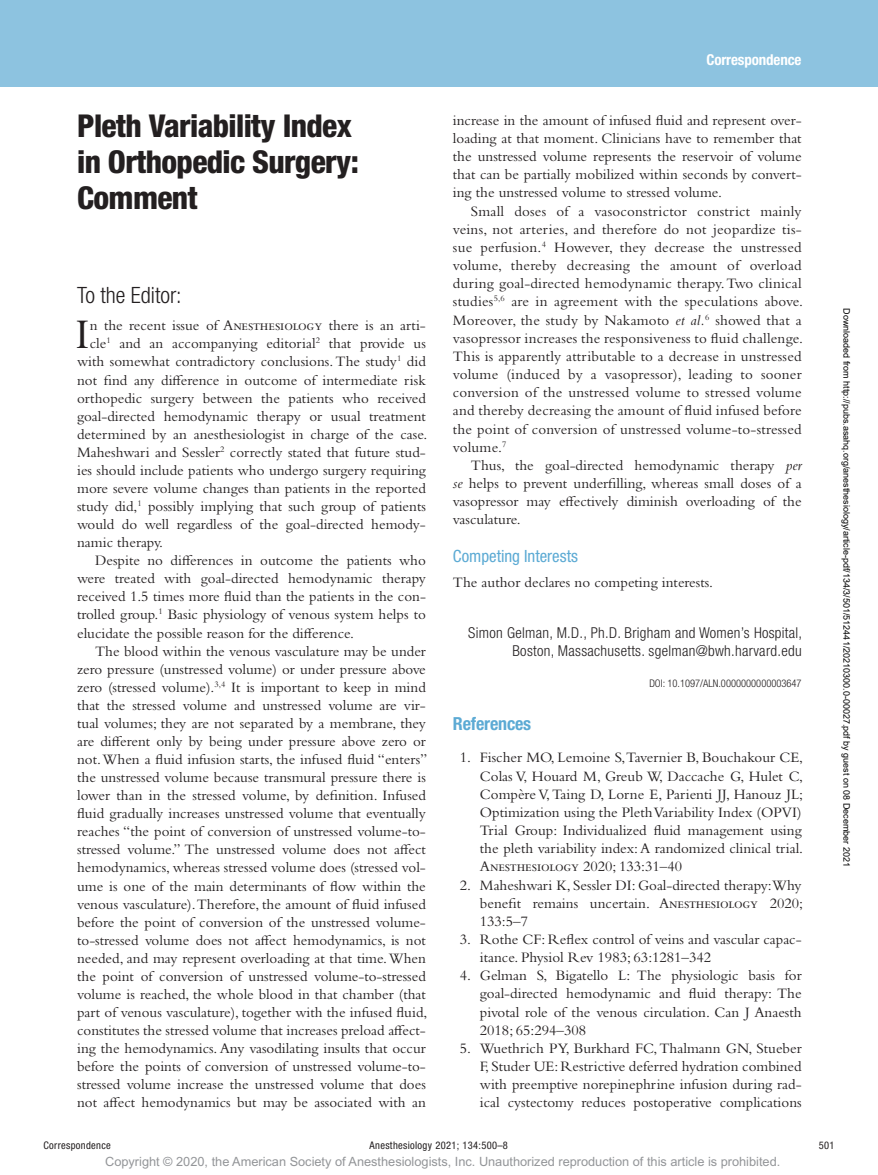
<style>
.page{position:relative;width:878px;height:1175px;background:#fff}
.page>*{position:absolute;margin:0;border:0;box-sizing:border-box;transform-origin:0 0}
.t1{font:43.95px "Bembo Std";color:#231f20}
.t2{font:800 condensed 31.5px/36px "Helvetica Neue LT Std";letter-spacing:-.02em;color:#231f20}
.t3{font:300 condensed 22.5px "Helvetica Neue LT Std";color:#231f20}
.t4{font:700 condensed 18px "Helvetica Neue LT Std";letter-spacing:-.01em;color:#5caad4}
.t5{font:condensed 16.8px "Helvetica Neue LT Std";color:#5caad4}
.t6{font:15px/18.1px "Bembo Std";color:#231f20;text-align:justify}
.t7{font:300 condensed 15px/18.1px "Helvetica Neue LT Std";letter-spacing:.02em;color:#231f20;text-align:right}
.t8{font:700 condensed 15px "Helvetica Neue LT Std";letter-spacing:-.01em;color:#fff}
.t9{font:12.75px "Arial MT Std";color:#939598}
.t10{font:condensed 10.5px "Helvetica Neue LT Std";letter-spacing:.03em;color:#231f20}
.t11{font:300 condensed 10.5px "Helvetica Neue LT Std";color:#231f20}
.t12{font:9px "Arial";color:#000}
.s1{font-style:italic}
</style>
<div class="page">
<div style="left:0;top:0;width:878px;height:86px;background:#8dc3e0"></div>
<p class="t8" style="left:706px;top:51px;width:96px">Correspondence</p>
<h2 class="t2" style="left:77px;top:108px;width:283px">Pleth Variability Index in Orthopedic Surgery:<br>Comment</h2>
<h3 class="t3" style="left:77px;top:282px;width:106px">To the Editor:</h3>
<h1 class="t1" style="left:75px;top:309px;width:16px">I</h1>
<p class="t6" style="left:90px;top:316px;width:337px">n the recent issue of Anesthesiology there is an arti-</p>
<p class="t6" style="left:90px;top:334px;width:337px">cle<sup>1</sup> and an accompanying editorial<sup>2</sup> that provide us</p>
<p class="t6" style="left:77px;top:352px;width:350px">with somewhat contradictory conclusions. The study<sup>1</sup> did</p>
<p class="t6" style="left:77px;top:370px;width:350px">not find any difference in outcome of intermediate risk</p>
<p class="t6" style="left:77px;top:388px;width:350px">orthopedic surgery between the patients who received</p>
<p class="t6" style="left:77px;top:406px;width:350px">goal-directed hemodynamic therapy or usual treatment</p>
<p class="t6" style="left:77px;top:425px;width:352px">determined by an anesthesiologist in charge of the case.</p>
<p class="t6" style="left:77px;top:443px;width:350px">Maheshwari and Sessler<sup>2</sup> correctly stated that future stud-</p>
<p class="t6" style="left:77px;top:461px;width:350px">ies should include patients who undergo surgery requiring</p>
<p class="t6" style="left:77px;top:479px;width:350px">more severe volume changes than patients in the reported</p>
<p class="t6" style="left:77px;top:497px;width:350px">study did,<sup>1</sup> possibly implying that such group of patients</p>
<p class="t6" style="left:77px;top:515px;width:350px">would do well regardless of the goal-directed hemody-</p>
<p class="t6" style="left:77px;top:533px;width:87px">namic therapy.</p>
<p class="t6" style="left:95px;top:551px;width:332px">Despite no differences in outcome the patients who</p>
<p class="t6" style="left:77px;top:569px;width:350px">were treated with goal-directed hemodynamic therapy</p>
<p class="t6" style="left:77px;top:587px;width:350px">received 1.5 times more fluid than the patients in the con-</p>
<p class="t6" style="left:77px;top:605px;width:350px">trolled group.<sup>1</sup> Basic physiology of venous system helps to</p>
<p class="t6" style="left:77px;top:623px;width:278px">elucidate the possible reason for the difference.</p>
<p class="t6" style="left:95px;top:641px;width:332px">The blood within the venous vasculature may be under</p>
<p class="t6" style="left:77px;top:659px;width:350px">zero pressure (unstressed volume) or under pressure above</p>
<p class="t6" style="left:77px;top:677px;width:350px">zero (stressed volume).<sup>3,4</sup> It is important to keep in mind</p>
<p class="t6" style="left:77px;top:695px;width:350px">that the stressed volume and unstressed volume are vir-</p>
<p class="t6" style="left:77px;top:714px;width:350px">tual volumes; they are not separated by a membrane, they</p>
<p class="t6" style="left:77px;top:732px;width:350px">are different only by being under pressure above zero or</p>
<p class="t6" style="left:77px;top:750px;width:352px">not. When a fluid infusion starts, the infused fluid “enters”</p>
<p class="t6" style="left:77px;top:768px;width:350px">the unstressed volume because transmural pressure there is</p>
<p class="t6" style="left:77px;top:786px;width:350px">lower than in the stressed volume, by definition. Infused</p>
<p class="t6" style="left:77px;top:804px;width:350px">fluid gradually increases unstressed volume that eventually</p>
<p class="t6" style="left:77px;top:822px;width:350px">reaches “the point of conversion of unstressed volume-to-</p>
<p class="t6" style="left:77px;top:840px;width:350px">stressed volume.” The unstressed volume does not affect</p>
<p class="t6" style="left:77px;top:858px;width:350px">hemodynamics, whereas stressed volume does (stressed vol-</p>
<p class="t6" style="left:77px;top:876px;width:350px">ume is one of the main determinants of flow within the</p>
<p class="t6" style="left:77px;top:894px;width:350px">venous vasculature). Therefore, the amount of fluid infused</p>
<p class="t6" style="left:77px;top:912px;width:350px">before the point of conversion of the unstressed volume-</p>
<p class="t6" style="left:77px;top:930px;width:350px">to-stressed volume does not affect hemodynamics, is not</p>
<p class="t6" style="left:77px;top:948px;width:350px">needed, and may represent overloading at that time. When</p>
<p class="t6" style="left:77px;top:966px;width:350px">the point of conversion of unstressed volume-to-stressed</p>
<p class="t6" style="left:77px;top:984px;width:350px">volume is reached, the whole blood in that chamber (that</p>
<p class="t6" style="left:77px;top:1003px;width:352px">part of venous vasculature), together with the infused fluid,</p>
<p class="t6" style="left:77px;top:1021px;width:350px">constitutes the stressed volume that increases preload affect-</p>
<p class="t6" style="left:77px;top:1039px;width:350px">ing the hemodynamics. Any vasodilating insults that occur</p>
<p class="t6" style="left:77px;top:1057px;width:350px">before the points of conversion of unstressed volume-to-</p>
<p class="t6" style="left:77px;top:1075px;width:350px">stressed volume increase the unstressed volume that does</p>
<p class="t6" style="left:77px;top:1093px;width:350px">not affect hemodynamics but may be associated with an</p>
<p class="t6" style="left:453px;top:111px;width:350px">increase in the amount of infused fluid and represent over&shy;loading at that moment. Clinicians have to remember that the unstressed volume represents the reservoir of volume that can be partially mobilized within seconds by convert&shy;ing the unstressed volume to stressed volume.</p>
<p class="t6" style="left:453px;top:201px;width:352px;text-indent:18px">Small doses of a vasoconstrictor constrict mainly veins, not arteries, and therefore do not jeopardize tis&shy;sue perfusion.<sup>4</sup> However, they decrease the unstressed volume, thereby decreasing the amount of overload during goal-directed hemodynamic therapy. Two clinical studies<sup>5,6</sup> are in agreement with the speculations above.<br>Moreover, the study by Nakamoto <span class="s1">et al.</span><sup>6</sup> showed that a vasopressor increases the responsiveness to fluid challenge.<br>This is apparently attributable to a decrease in unstressed volume (induced by a vasopressor), leading to sooner conversion of the unstressed volume to stressed volume and thereby decreasing the amount of fluid infused before the point of conversion of unstressed volume-to-stressed volume.<sup>7</sup></p>
<p class="t6" style="left:453px;top:456px;width:350px;text-indent:18px">Thus, the goal-directed hemodynamic therapy <span class="s1">per se</span> helps to prevent underfilling, whereas small doses of a vasopressor may effectively diminish overloading of the vasculature.</p>
<p class="t5" style="left:453px;top:546px;width:126px">Competing Interests</p>
<p class="t6" style="left:453px;top:573px;width:262px">The author declares no competing interests.</p>
<p class="t7" style="left:468px;top:623px;width:335px">Simon Gelman, M.D., Ph.D. Brigham and Women’s Hospital,<br>Boston, Massachusetts. sgelman@bwh.harvard.edu</p>
<p class="t11" style="left:649px;top:677px;width:154px">DOI: 10.1097/ALN.0000000000003647</p>
<p class="t4" style="left:453px;top:713px;width:80px">References</p>
<p class="t6" style="left:480px;top:748px;width:325px;text-indent:-20px">1. Fischer MO, Lemoine S,Tavernier B, Bouchakour CE, Colas V, Houard M, Greub W, Daccache G, Hulet C, Compère V, Taing D, Lorne E, Parienti JJ, Hanouz JL; Optimization using the Pleth Variability Index (OPVI)<br>Trial Group: Individualized fluid management using the pleth variability index: A randomized clinical trial.<br>Anesthesiology 2020; 133:31–40</p>
<p class="t6" style="left:480px;top:875px;width:325px;text-indent:-20px">2. Maheshwari K, Sessler DI: Goal-directed therapy:Why benefit remains uncertain. Anesthesiology 2020; 133:5–7</p>
<p class="t6" style="left:480px;top:930px;width:323px;text-indent:-20px">3. Rothe CF: Reflex control of veins and vascular capac&shy;itance. Physiol Rev 1983; 63:1281–342</p>
<p class="t6" style="left:480px;top:966px;width:323px;text-indent:-20px">4. Gelman S, Bigatello L: The physiologic basis for goal-directed hemodynamic and fluid therapy: The pivotal role of the venous circulation. Can J Anaesth 2018; 65:294–308</p>
<p class="t6" style="left:480px;top:1038px;width:323px;text-indent:-20px">5. Wuethrich PY, Burkhard FC, Thalmann GN, Stueber F, Studer UE: Restrictive deferred hydration combined with preemptive norepinephrine infusion during rad&shy;ical cystectomy reduces postoperative complications</p>
<p class="t12" style="left:850px;top:308px;width:560px;rotate:90deg">Downloaded from http://pubs.asahq.org/anesthesiology/article-pdf/134/3/501/512441/20210300.0-00027.pdf by guest on 08 December 2021</p>
<p class="t10" style="left:44px;top:1139px;width:201px">Correspondence A</p>
<p class="t10" style="left:375px;top:1139px;width:134px">nesthesiology 2021; 134:500–8</p>
<p class="t10" style="left:818px;top:1139px;width:17px">501</p>
<p class="t9" style="left:105px;top:1154px;width:676px">Copyright © 2020, the American Society of Anesthesiologists, Inc. Unauthorized reproduction of this article is prohibited.</p>
</div>
